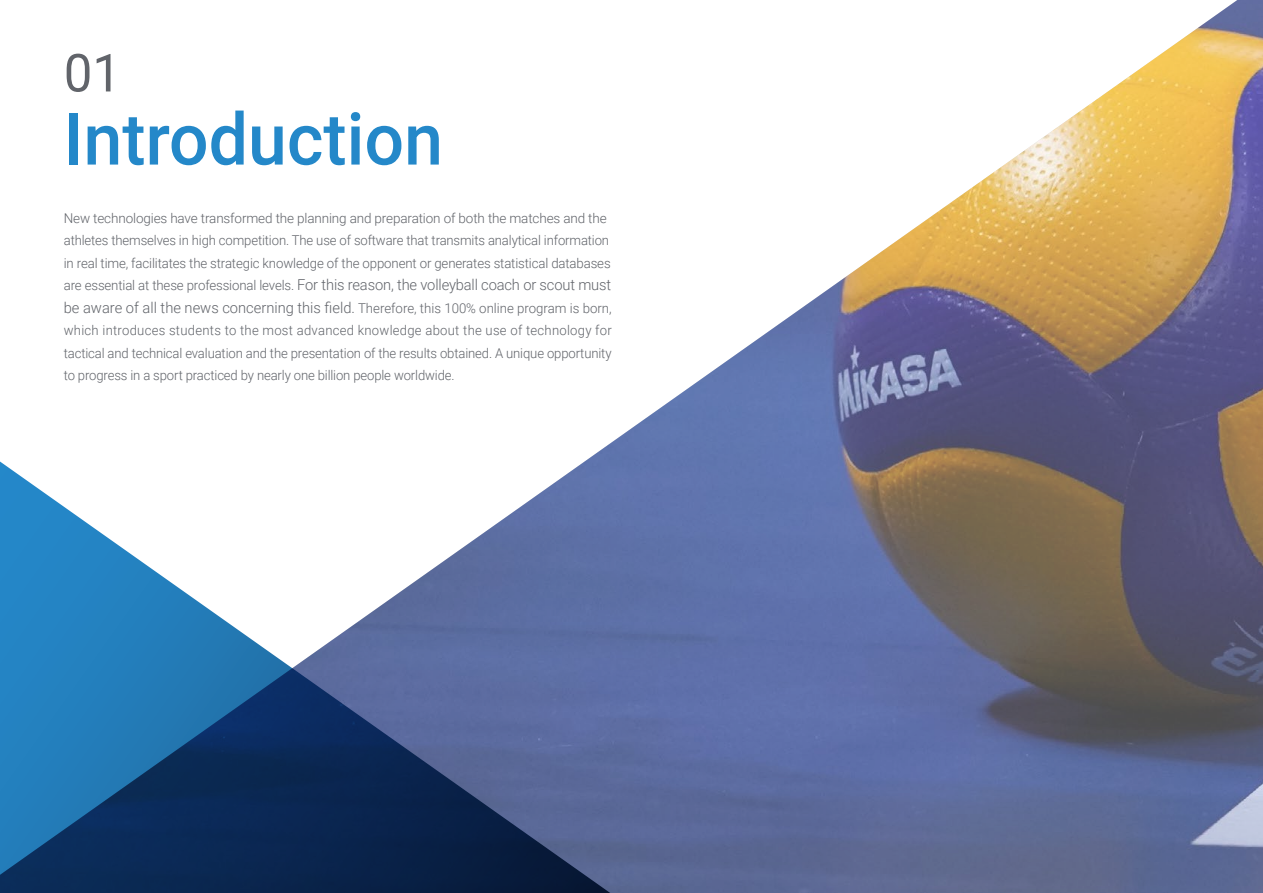
<style>
.page{position:relative;width:1263px;height:893px;background:#fff}
.page>*{position:absolute;margin:0;border:0;box-sizing:border-box;transform-origin:0 0}
.t1{font:500 72px "Roboto";color:#2488c9}
.t2{font:52.5px "Roboto";color:#61646a}
.t3{font:300 15px/22.5px "Roboto";letter-spacing:-.01em;color:#61646a}
.t4{font:300 13.5px/22.5px "Roboto";letter-spacing:-.01em;color:#61646a}
.s1{font-size:13.5px}
</style>
<div class="page">
<img style="left:606px;top:0;width:657px;height:893px">
<svg style="left:0;top:446px;width:640px;height:447px"></svg>
<h2 class="t2" style="left:64px;top:36px;width:59px">01</h2>
<h1 class="t1" style="left:64px;top:89px;width:381px">Introduction</h1>
<p class="t4" style="left:64px;top:206px;width:548px">New technologies have transformed the planning and preparation of both the matches and the athletes themselves in high competition. The use of software that transmits analytical information in real time, facilitates the strategic knowledge of the opponent or generates statistical databases</p>
<p class="t3" style="left:64px;top:273px;width:549px"><span class="s1">are essential at these professional levels.</span> For this reason, the volleyball coach or scout must be aware of all the news concerning this field. <span class="s1">Therefore, this 100% online program is born,</span></p>
<p class="t4" style="left:64px;top:319px;width:550px;text-align:justify">which introduces students to the most advanced knowledge about the use of technology for tactical and technical evaluation and the presentation of the results obtained. A unique opportunity to progress in a sport practiced by nearly one billion people worldwide.</p>
</div>
